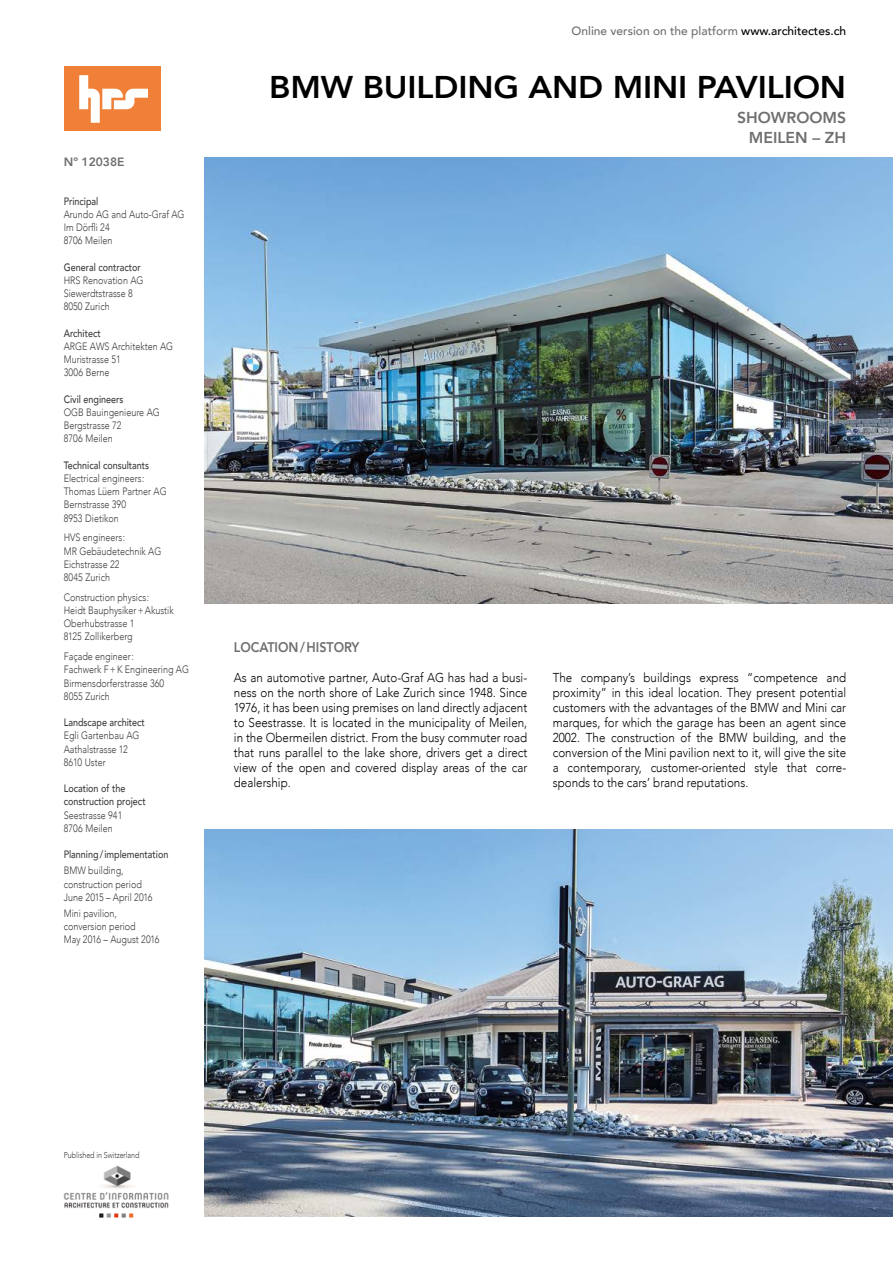
<style>
.page{position:relative;width:893px;height:1263px;background:#fff}
.page>*{position:absolute;margin:0;border:0;box-sizing:border-box;transform-origin:0 0}
.t1{font:800 31.35px "Avenir";letter-spacing:-.005em;color:#000;scale:1.05 1}
.t2{font:800 15.75px/19.5px "Avenir";color:#706f6f;text-align:right}
.t3{font:800 13.95px "Avenir";color:#706f6f;scale:.9 1}
.t4{font:300 12.9px/15px "Avenir";color:#000;text-align:justify;scale:.9 1}
.t5{font:500 12px "Avenir";color:#706f6f}
.t6{font:800 12px "Avenir";color:#706f6f}
.t7{font:300 10.65px/13.2px "Avenir";color:#3c3c3b;scale:.84 1}
.t8{font:500 10.65px/13.2px "Avenir";color:#3c3c3b;scale:.84 1}
.t9{font:300 8.55px "Avenir";letter-spacing:-.01em;color:#3c3c3b;scale:.84 1}
.s1{color:#000}
</style>
<div class="page">
<img style="left:204px;top:157px;width:689px;height:447px">
<img style="left:63px;top:1165px;width:106px;height:53px">
<img style="left:204px;top:829px;width:689px;height:387px">
<div style="left:64px;top:67px;width:97px;height:64px;background:#f07f38"></div>
<svg style="left:79px;top:75px;width:69px;height:48px"></svg>
<p class="t6" style="left:64px;top:153px;width:62px">Nº 12038E</p>
<p class="t8" style="left:64px;top:194px;width:43px">Principal</p>
<p class="t7" style="left:64px;top:208px;width:145px">Arundo AG and Auto-Graf AG<br>Im Dörfli 24<br>8706 Meilen</p>
<p class="t8" style="left:64px;top:260px;width:93px">General contractor</p>
<p class="t7" style="left:64px;top:274px;width:96px">HRS Renovation AG<br>Siewerdtstrasse 8<br>8050 Zurich</p>
<p class="t8" style="left:64px;top:326px;width:46px">Architect</p>
<p class="t7" style="left:64px;top:340px;width:132px">ARGE AWS Architekten AG<br>Muristrasse 51<br>3006 Berne</p>
<p class="t8" style="left:64px;top:392px;width:73px">Civil engineers</p>
<p class="t7" style="left:64px;top:406px;width:116px">OGB Bauingenieure AG<br>Bergstrasse 72<br>8706 Meilen</p>
<p class="t8" style="left:64px;top:458px;width:103px">Technical consultants</p>
<p class="t7" style="left:64px;top:472px;width:124px">Electrical engineers:<br>Thomas Lüem Partner AG<br>Bernstrasse 390<br>8953 Dietikon</p>
<p class="t7" style="left:64px;top:531px;width:118px">HVS engineers:<br>MR Gebäudetechnik AG<br>Eichstrasse 22<br>8045 Zurich</p>
<p class="t7" style="left:64px;top:590px;width:132px">Construction physics:<br>Heidt Bauphysiker+Akustik<br>Oberhubstrasse 1<br>8125 Zollikerberg</p>
<p class="t7" style="left:64px;top:650px;width:151px">Façade engineer:<br>Fachwerk F+K Engineering AG<br>Birmensdorferstrasse 360<br>8055 Zurich</p>
<p class="t8" style="left:64px;top:715px;width:98px">Landscape architect</p>
<p class="t7" style="left:64px;top:729px;width:92px">Egli Gartenbau AG<br>Aathalstrasse 12<br>8610 Uster</p>
<p class="t8" style="left:64px;top:781px;width:99px">Location of the construction project</p>
<p class="t7" style="left:64px;top:808px;width:71px">Seestrasse 941<br>8706 Meilen</p>
<p class="t8" style="left:64px;top:847px;width:126px">Planning/implementation</p>
<p class="t7" style="left:64px;top:864px;width:107px">BMW building, construction period<br>June 2015 – April 2016</p>
<p class="t7" style="left:64px;top:907px;width:115px">Mini pavilion, conversion period<br>May 2016 – August 2016</p>
<p class="t5" style="left:571px;top:20px;width:276px">Online version on the platform <span class="s1">www.architectes.ch</span></p>
<h1 class="t1" style="left:269px;top:63px;width:551px">BMW BUILDING AND MINI PAVILION</h1>
<p class="t2" style="left:737px;top:108px;width:111px">SHOWROOMS<br>MEILEN – ZH</p>
<p class="t3" style="left:234px;top:636px;width:141px">LOCATION/HISTORY</p>
<p class="t4" style="left:234px;top:670px;width:328px">As an automotive partner, Auto-Graf AG has had a busi&shy;ness on the north shore of Lake Zurich since 1948. Since 1976, it has been using premises on land directly adjacent to Seestrasse. It is located in the municipality of Meilen, in the Obermeilen district. From the busy commuter road that runs parallel to the lake shore, drivers get a direct view of the open and covered display areas of the car dealership.</p>
<p class="t4" style="left:553px;top:670px;width:328px">The company’s buildings express “competence and proximity” in this ideal location. They present potential customers with the advantages of the BMW and Mini car marques, for which the garage has been an agent since 2002. The construction of the BMW building, and the conversion of the Mini pavilion next to it, will give the site a contemporary, customer-oriented style that corre&shy;sponds to the cars’ brand reputations.</p>
<p class="t9" style="left:64px;top:1149px;width:92px">Published in Switzerland</p>
</div>
